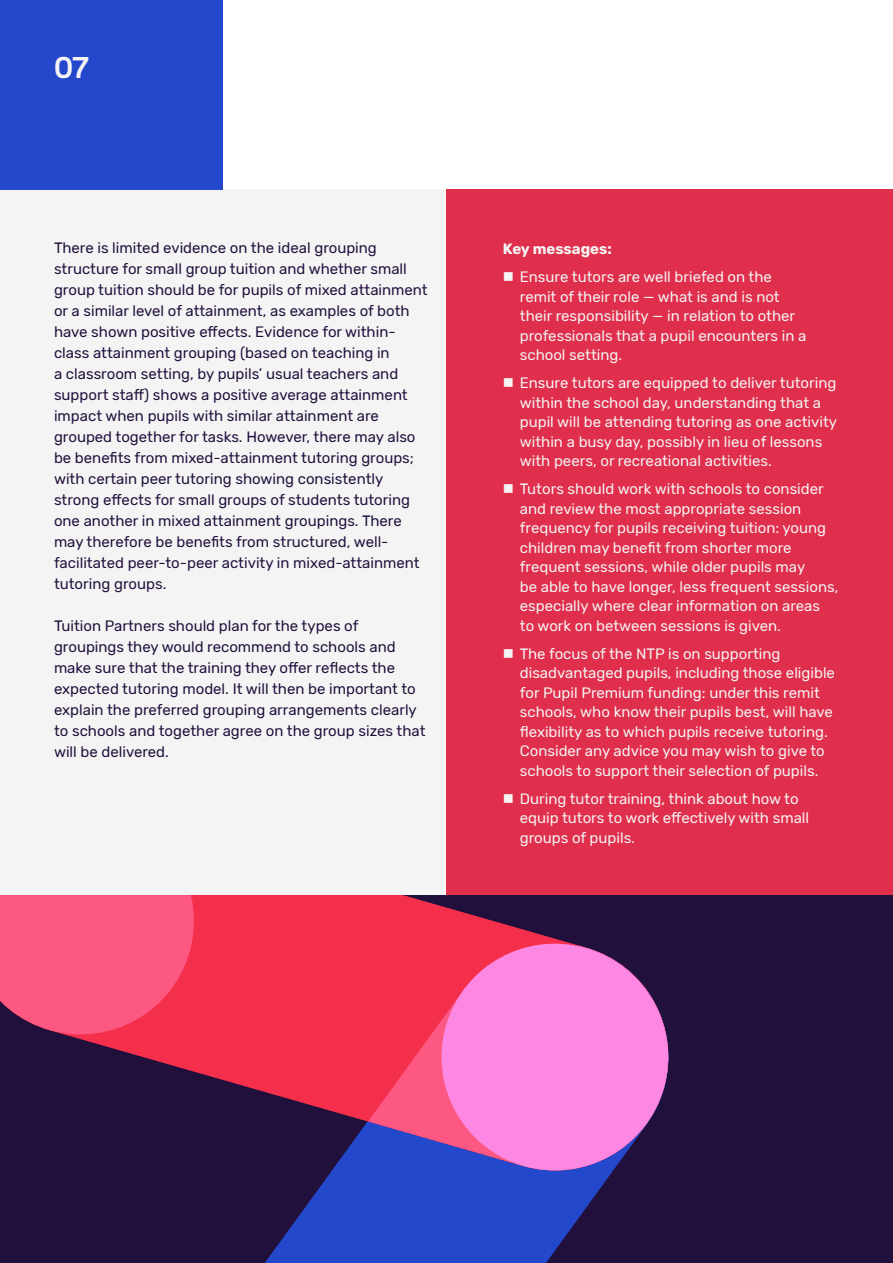
<style>
.page{position:relative;width:893px;height:1263px;background:#fff}
.page>*{position:absolute;margin:0;border:0;box-sizing:border-box;transform-origin:0 0}
.t1{font:600 30px "Roobert";color:#f4f4f4}
.t2{font:15px/21px "Rubik";color:#210f3c}
.t3{font:15px/19.5px "Rubik";color:#f4f4f4}
.t4{font:700 15px "Rubik";color:#f4f4f4}
</style>
<div class="page">
<div style="left:0;top:189px;width:893px;height:948px;background:#f4f4f4"></div>
<div style="left:0;top:0;width:223px;height:189px;background:#2348cc"></div>
<div style="left:0;top:895px;width:893px;height:368px;background:#210f3c"></div>
<svg style="left:265px;top:1183px;width:339px;height:80px;fill:#2348cc"></svg>
<svg style="left:108px;top:895px;width:420px;height:288px;fill:#f42f4c"></svg>
<svg style="left:368px;top:937px;width:61px;height:242px;fill:#f42f4c"></svg>
<svg style="left:0;top:895px;width:207px;height:152px"></svg>
<svg style="left:429px;top:931px;width:240px;height:252px;fill:#fd88e4"></svg>
<div style="left:446px;top:190px;width:447px;height:705px;background:#e02f4c"></div>
<h1 class="t1" style="left:54px;top:44px;width:36px">07</h1>
<p class="t2" style="left:54px;top:237px;width:375px">There is limited evidence on the ideal grouping structure for small group tuition and whether small group tuition should be for pupils of mixed attainment or a similar level of attainment, as examples of both have shown positive effects. Evidence for within&shy;class attainment grouping (based on teaching in<br>a classroom setting, by pupils’ usual teachers and support staff) shows a positive average attainment impact when pupils with similar attainment are grouped together for tasks. However, there may also be benefits from mixed-attainment tutoring groups; with certain peer tutoring showing consistently strong effects for small groups of students tutoring one another in mixed attainment groupings. There may therefore be benefits from structured, well&shy;facilitated peer-to-peer activity in mixed-attainment tutoring groups.</p>
<p class="t2" style="left:54px;top:615px;width:373px">Tuition Partners should plan for the types of groupings they would recommend to schools and make sure that the training they offer reflects the expected tutoring model. It will then be important to explain the preferred grouping arrangements clearly to schools and together agree on the group sizes that will be delivered.</p>
<p class="t4" style="left:503px;top:240px;width:111px">Key messages:</p>
<p class="t3" style="left:520px;top:268px;width:288px">Ensure tutors are well briefed on the remit of their role — what is and is not their responsibility — in relation to other professionals that a pupil encounters in a school setting.</p>
<p class="t3" style="left:520px;top:374px;width:319px">Ensure tutors are equipped to deliver tutoring within the school day, understanding that a pupil will be attending tutoring as one activity within a busy day, possibly in lieu of lessons with peers, or recreational activities.</p>
<p class="t3" style="left:520px;top:480px;width:320px">Tutors should work with schools to consider and review the most appropriate session frequency for pupils receiving tuition: young children may benefit from shorter more frequent sessions, while older pupils may<br>be able to have longer, less frequent sessions, especially where clear information on areas<br>to work on between sessions is given.</p>
<p class="t3" style="left:520px;top:644px;width:317px">The focus of the NTP is on supporting disadvantaged pupils, including those eligible for Pupil Premium funding: under this remit schools, who know their pupils best, will have flexibility as to which pupils receive tutoring.<br>Consider any advice you may wish to give to schools to support their selection of pupils.</p>
<p class="t3" style="left:520px;top:789px;width:291px">During tutor training, think about how to equip tutors to work effectively with small groups of pupils.</p>
</div>
